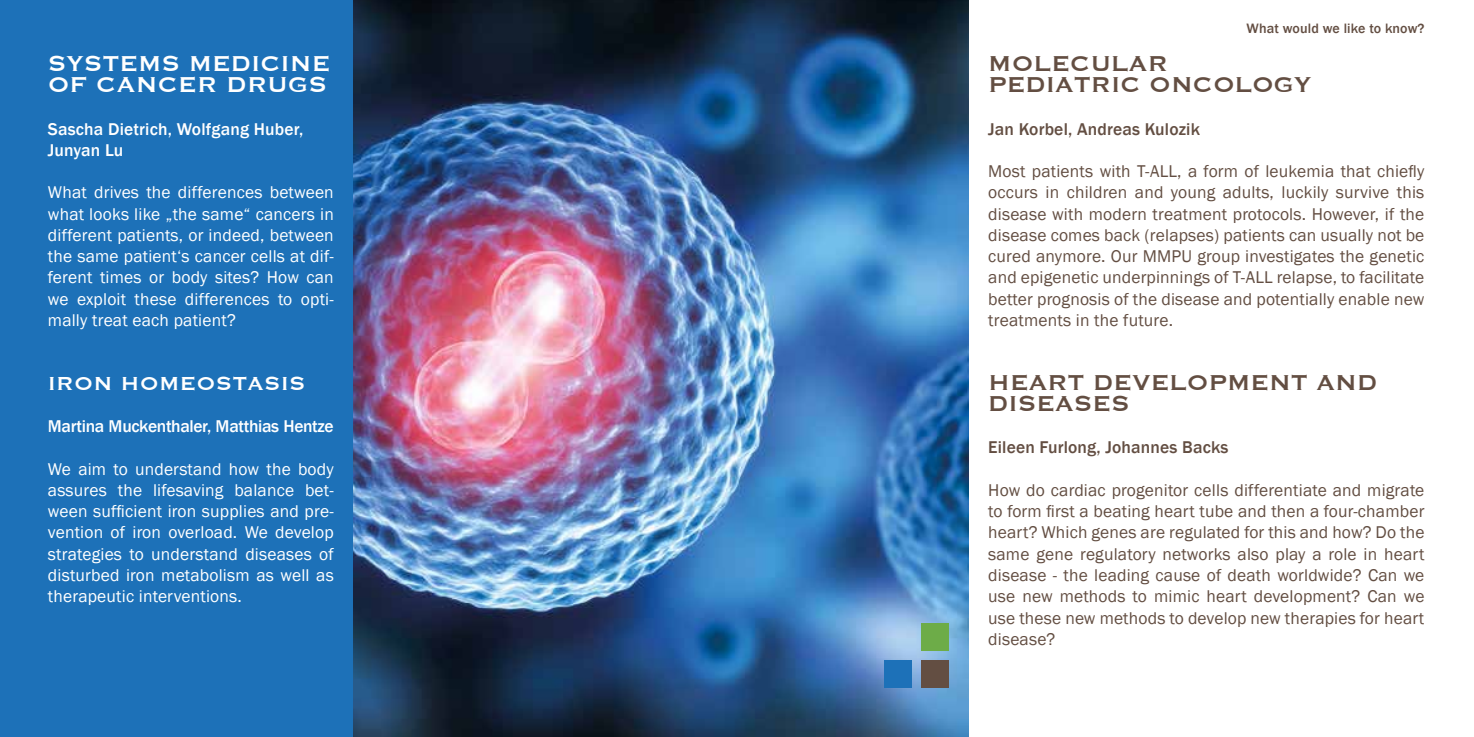
<style>
.page{position:relative;width:1474px;height:737px;background:#fff}
.page>*{position:absolute;margin:0;border:0;box-sizing:border-box;transform-origin:0 0}
.t1{font:28px/21.2px "Copperplate";color:#634e42}
.t2{font:28px/21.2px "Copperplate";color:#fff}
.t3{font:24.5px "Copperplate";letter-spacing:.01em;color:#fff}
.t4{font:17.5px/21.2px "Franklin Gothic";letter-spacing:.01em;color:#634e42;text-align:justify}
.t5{font:17.5px/21.2px "Franklin Gothic";letter-spacing:.01em;color:#fff;text-align:justify}
.t6{font:500 17.5px "Franklin Gothic";letter-spacing:.01em;color:#634e42}
.t7{font:500 17.5px/21.2px "Franklin Gothic";letter-spacing:.01em;color:#fff}
.t8{font:500 17.5px "Franklin Gothic";letter-spacing:-.01em;color:#fff}
.t9{font:500 14px "Franklin Gothic";letter-spacing:.01em;color:#634e42}
</style>
<div class="page">
<div style="left:0;top:0;width:429px;height:737px;background:#1d71b8"></div>
<img style="left:353px;top:0;width:615px;height:737px">
<div style="left:921px;top:624px;width:27px;height:26px;background:#6dac48"></div>
<div style="left:921px;top:660px;width:27px;height:27px;background:#634e42"></div>
<div style="left:885px;top:660px;width:27px;height:27px;background:#1d71b8"></div>
<h1 class="t2" style="left:48px;top:51px;width:284px">SYSTEMS MEDICINE<br>OF CANCER DRUGS</h1>
<p class="t7" style="left:48px;top:118px;width:257px">Sascha Dietrich, Wolfgang Huber,<br>Junyan Lu</p>
<p class="t5" style="left:48px;top:182px;width:287px">What drives the differences between what looks like „the same“ cancers in different patients, or indeed, between the same patient‘s cancer cells at dif&shy;ferent times or body sites? How can we exploit these differences to opti&shy;mally treat each patient?</p>
<h2 class="t3" style="left:48px;top:367px;width:259px">IRON HOMEOSTASIS</h2>
<p class="t8" style="left:48px;top:415px;width:287px">Martina Muckenthaler, Matthias Hentze</p>
<p class="t5" style="left:48px;top:458px;width:287px">We aim to understand how the body assures the lifesaving balance bet&shy;ween sufficient iron supplies and pre&shy;vention of iron overload. We develop strategies to understand diseases of disturbed iron metabolism as well as therapeutic interventions.</p>
<p class="t9" style="left:1246px;top:19px;width:179px">What would we like to know?</p>
<h1 class="t1" style="left:988px;top:51px;width:324px">MOLECULAR<br>PEDIATRIC ONCOLOGY</h1>
<p class="t6" style="left:988px;top:118px;width:213px">Jan Korbel, Andreas Kulozik</p>
<p class="t4" style="left:988px;top:161px;width:437px">Most patients with T-ALL, a form of leukemia that chiefly occurs in children and young adults, luckily survive this disease with modern treatment protocols. However, if the disease comes back (relapses) patients can usually not be cured anymore. Our MMPU group investigates the genetic and epigenetic underpinnings of T-ALL relapse, to facilitate better prognosis of the disease and potentially enable new treatments in the future.</p>
<h1 class="t1" style="left:988px;top:370px;width:390px">HEART DEVELOPMENT AND<br>DISEASES</h1>
<p class="t6" style="left:988px;top:437px;width:242px">Eileen Furlong, Johannes Backs</p>
<p class="t4" style="left:988px;top:480px;width:438px">How do cardiac progenitor cells differentiate and migrate to form first a beating heart tube and then a four-chamber heart? Which genes are regulated for this and how? Do the same gene regulatory networks also play a role in heart disease - the leading cause of death worldwide? Can we use new methods to mimic heart development? Can we use these new methods to develop new therapies for heart disease?</p>
</div>
